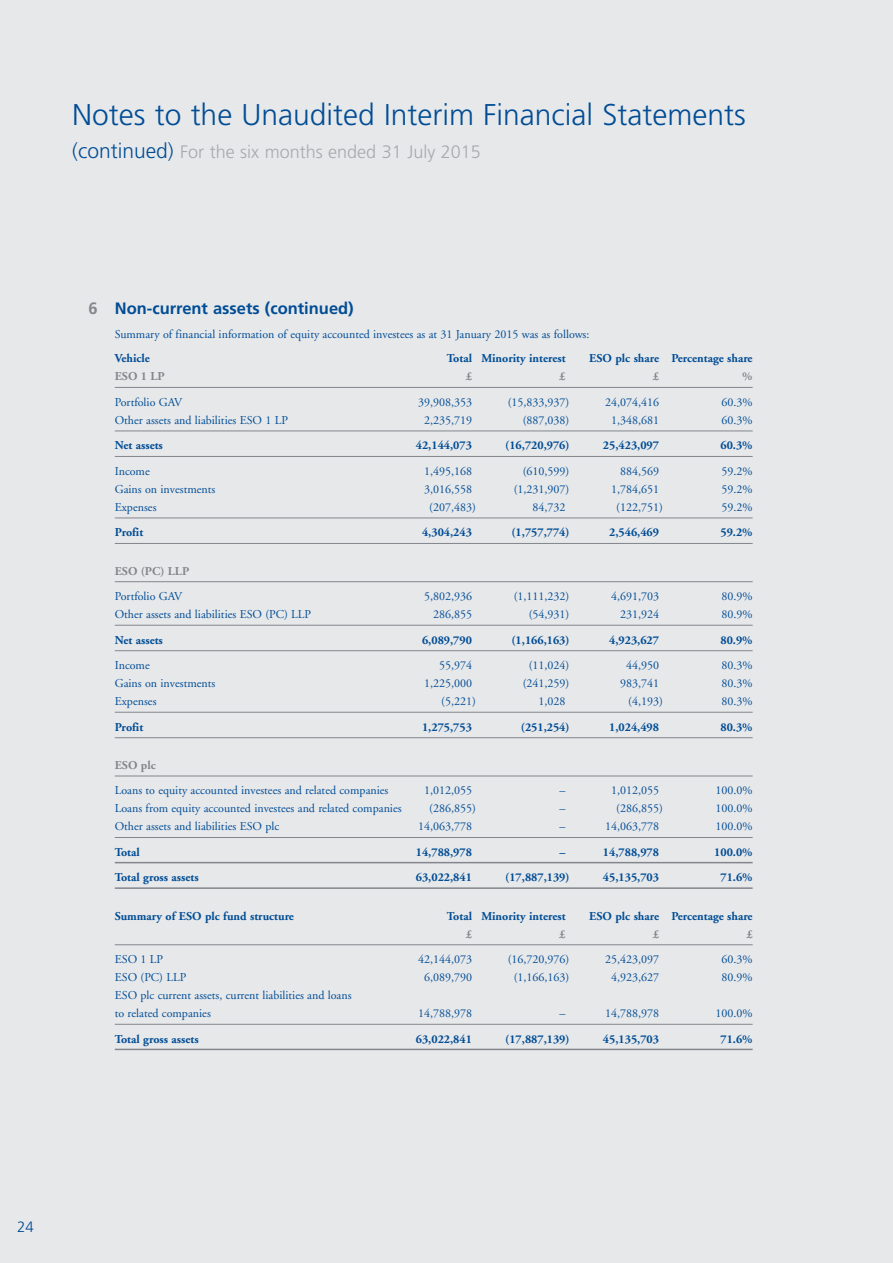
<style>
.page{position:relative;width:893px;height:1263px;background:#e7e8ea}
.page>*{position:absolute;margin:0;border:0;box-sizing:border-box;transform-origin:0 0}
.t1{font:300 30px "Frutiger";color:#014d95}
.t2{font:300 18px "Frutiger";color:#a8a9ad}
.t3{font:700 16.5px "Frutiger";color:#014d95}
.t4{font:300 15px "Frutiger";color:#014d95}
.t5{font:12px/18px "Adobe Garamond";color:#014d95}
.t6{font:700 12px "Adobe Garamond";color:#014d95}
.t7{font:700 12px "Adobe Garamond";color:#83868c}
.s1{font-size:21px;color:#014d95}
.s2{color:#83868c}
</style>
<div class="page">
<hr style="left:115px;top:1049px;width:638px;height:1px;background:#83868c">
<hr style="left:115px;top:887px;width:638px;height:2px;background:#83868c">
<hr style="left:115px;top:862px;width:638px;height:1px;background:#83868c">
<hr style="left:115px;top:1024px;width:638px;height:1px;background:#83868c">
<hr style="left:115px;top:944px;width:638px;height:1px;background:#83868c">
<hr style="left:115px;top:837px;width:638px;height:1px;background:#83868c">
<hr style="left:115px;top:776px;width:638px;height:1px;background:#83868c">
<hr style="left:115px;top:737px;width:638px;height:1px;background:#83868c">
<hr style="left:115px;top:712px;width:638px;height:1px;background:#83868c">
<hr style="left:115px;top:625px;width:638px;height:1px;background:#83868c">
<hr style="left:115px;top:650px;width:638px;height:1px;background:#83868c">
<hr style="left:115px;top:581px;width:638px;height:1px;background:#83868c">
<hr style="left:115px;top:518px;width:638px;height:1px;background:#83868c">
<hr style="left:115px;top:543px;width:638px;height:1px;background:#83868c">
<hr style="left:115px;top:431px;width:638px;height:1px;background:#83868c">
<hr style="left:115px;top:456px;width:638px;height:1px;background:#83868c">
<hr style="left:115px;top:387px;width:638px;height:1px;background:#83868c">
<h1 class="t1" style="left:72px;top:102px;width:675px">Notes to the Unaudited Interim Financial Statements</h1>
<h2 class="t2" style="left:72px;top:144px;width:410px"><span class="s1">(continued)</span> For the six months ended 31 July 2015</h2>
<h3 class="t3" style="left:89px;top:302px;width:267px"><span class="s2">6</span> Non-current assets (continued)</h3>
<p class="t5" style="left:115px;top:327px;width:476px">Summary of financial information of equity accounted investees as at 31 January 2015 was as follows:</p>
<p class="t6" style="left:115px;top:354px;width:37px">Vehicle</p>
<p class="t6" style="left:447px;top:354px;width:120px">Total Minority interest</p>
<p class="t6" style="left:589px;top:354px;width:165px">ESO plc share Percentage share</p>
<p class="t7" style="left:115px;top:372px;width:51px">ESO 1 LP</p>
<p class="t7" style="left:466px;top:372px;width:8px">£</p>
<p class="t7" style="left:559px;top:372px;width:8px">£</p>
<p class="t7" style="left:653px;top:372px;width:8px">£</p>
<p class="t7" style="left:742px;top:372px;width:12px">%</p>
<p class="t5" style="left:115px;top:394px;width:69px">Portfolio GAV</p>
<p class="t5" style="left:418px;top:394px;width:55px">39,908,353</p>
<p class="t5" style="left:508px;top:394px;width:63px">(15,833,937)</p>
<p class="t5" style="left:605px;top:394px;width:55px">24,074,416</p>
<p class="t5" style="left:721px;top:394px;width:33px">60.3%</p>
<p class="t5" style="left:115px;top:412px;width:175px">Other assets and liabilities ESO 1 LP</p>
<p class="t5" style="left:424px;top:412px;width:49px">2,235,719</p>
<p class="t5" style="left:523px;top:412px;width:48px">(887,038)</p>
<p class="t5" style="left:611px;top:412px;width:49px">1,348,681</p>
<p class="t5" style="left:721px;top:412px;width:33px">60.3%</p>
<p class="t6" style="left:115px;top:441px;width:50px">Net assets</p>
<p class="t6" style="left:416px;top:441px;width:58px">42,144,073</p>
<p class="t6" style="left:505px;top:441px;width:66px">(16,720,976)</p>
<p class="t6" style="left:603px;top:441px;width:58px">25,423,097</p>
<p class="t6" style="left:720px;top:441px;width:34px">60.3%</p>
<p class="t5" style="left:115px;top:463px;width:37px">Income</p>
<p class="t5" style="left:424px;top:463px;width:49px">1,495,168</p>
<p class="t5" style="left:523px;top:463px;width:48px">(610,599)</p>
<p class="t5" style="left:620px;top:463px;width:40px">884,569</p>
<p class="t5" style="left:721px;top:463px;width:33px">59.2%</p>
<p class="t5" style="left:115px;top:481px;width:102px">Gains on investments</p>
<p class="t5" style="left:424px;top:481px;width:49px">3,016,558</p>
<p class="t5" style="left:514px;top:481px;width:57px">(1,231,907)</p>
<p class="t5" style="left:611px;top:481px;width:49px">1,784,651</p>
<p class="t5" style="left:721px;top:481px;width:33px">59.2%</p>
<p class="t5" style="left:115px;top:499px;width:43px">Expenses</p>
<p class="t5" style="left:429px;top:499px;width:48px">(207,483)</p>
<p class="t5" style="left:533px;top:499px;width:34px">84,732</p>
<p class="t5" style="left:616px;top:499px;width:48px">(122,751)</p>
<p class="t5" style="left:721px;top:499px;width:33px">59.2%</p>
<p class="t6" style="left:115px;top:528px;width:30px">Profit</p>
<p class="t6" style="left:422px;top:528px;width:51px">4,304,243</p>
<p class="t6" style="left:512px;top:528px;width:60px">(1,757,774)</p>
<p class="t6" style="left:609px;top:528px;width:51px">2,546,469</p>
<p class="t6" style="left:720px;top:528px;width:34px">59.2%</p>
<p class="t7" style="left:115px;top:566px;width:76px">ESO (PC) LLP</p>
<p class="t5" style="left:115px;top:588px;width:69px">Portfolio GAV</p>
<p class="t5" style="left:424px;top:588px;width:49px">5,802,936</p>
<p class="t5" style="left:514px;top:588px;width:57px">(1,111,232)</p>
<p class="t5" style="left:611px;top:588px;width:49px">4,691,703</p>
<p class="t5" style="left:721px;top:588px;width:33px">80.9%</p>
<p class="t5" style="left:115px;top:606px;width:198px">Other assets and liabilities ESO (PC) LLP</p>
<p class="t5" style="left:433px;top:606px;width:40px">286,855</p>
<p class="t5" style="left:529px;top:606px;width:42px">(54,931)</p>
<p class="t5" style="left:620px;top:606px;width:40px">231,924</p>
<p class="t5" style="left:721px;top:606px;width:33px">80.9%</p>
<p class="t6" style="left:115px;top:635px;width:50px">Net assets</p>
<p class="t6" style="left:422px;top:635px;width:51px">6,089,790</p>
<p class="t6" style="left:512px;top:635px;width:60px">(1,166,163)</p>
<p class="t6" style="left:609px;top:635px;width:51px">4,923,627</p>
<p class="t6" style="left:720px;top:635px;width:34px">80.9%</p>
<p class="t5" style="left:115px;top:657px;width:37px">Income</p>
<p class="t5" style="left:439px;top:657px;width:34px">55,974</p>
<p class="t5" style="left:529px;top:657px;width:42px">(11,024)</p>
<p class="t5" style="left:626px;top:657px;width:34px">44,950</p>
<p class="t5" style="left:721px;top:657px;width:33px">80.3%</p>
<p class="t5" style="left:115px;top:675px;width:102px">Gains on investments</p>
<p class="t5" style="left:424px;top:675px;width:49px">1,225,000</p>
<p class="t5" style="left:523px;top:675px;width:48px">(241,259)</p>
<p class="t5" style="left:620px;top:675px;width:40px">983,741</p>
<p class="t5" style="left:721px;top:675px;width:33px">80.3%</p>
<p class="t5" style="left:115px;top:693px;width:43px">Expenses</p>
<p class="t5" style="left:441px;top:693px;width:36px">(5,221)</p>
<p class="t5" style="left:539px;top:693px;width:28px">1,028</p>
<p class="t5" style="left:628px;top:693px;width:36px">(4,193)</p>
<p class="t5" style="left:721px;top:693px;width:33px">80.3%</p>
<p class="t6" style="left:115px;top:722px;width:30px">Profit</p>
<p class="t6" style="left:422px;top:722px;width:51px">1,275,753</p>
<p class="t6" style="left:521px;top:722px;width:50px">(251,254)</p>
<p class="t6" style="left:609px;top:722px;width:51px">1,024,498</p>
<p class="t6" style="left:720px;top:722px;width:34px">80.3%</p>
<p class="t7" style="left:115px;top:760px;width:42px">ESO plc</p>
<p class="t5" style="left:115px;top:783px;width:275px">Loans to equity accounted investees and related companies</p>
<p class="t5" style="left:424px;top:783px;width:49px">1,012,055</p>
<p class="t5" style="left:560px;top:783px;width:7px">–</p>
<p class="t5" style="left:611px;top:783px;width:49px">1,012,055</p>
<p class="t5" style="left:715px;top:783px;width:39px">100.0%</p>
<p class="t5" style="left:115px;top:801px;width:288px">Loans from equity accounted investees and related companies</p>
<p class="t5" style="left:429px;top:801px;width:48px">(286,855)</p>
<p class="t5" style="left:560px;top:801px;width:7px">–</p>
<p class="t5" style="left:616px;top:801px;width:48px">(286,855)</p>
<p class="t5" style="left:715px;top:801px;width:39px">100.0%</p>
<p class="t5" style="left:115px;top:819px;width:166px">Other assets and liabilities ESO plc</p>
<p class="t5" style="left:418px;top:819px;width:55px">14,063,778</p>
<p class="t5" style="left:560px;top:819px;width:7px">–</p>
<p class="t5" style="left:605px;top:819px;width:55px">14,063,778</p>
<p class="t5" style="left:715px;top:819px;width:39px">100.0%</p>
<p class="t6" style="left:115px;top:847px;width:27px">Total</p>
<p class="t6" style="left:416px;top:847px;width:58px">14,788,978</p>
<p class="t6" style="left:560px;top:847px;width:7px">–</p>
<p class="t6" style="left:603px;top:847px;width:58px">14,788,978</p>
<p class="t6" style="left:714px;top:847px;width:40px">100.0%</p>
<p class="t6" style="left:115px;top:873px;width:85px">Total gross assets</p>
<p class="t6" style="left:416px;top:873px;width:58px">63,022,841</p>
<p class="t6" style="left:505px;top:873px;width:66px">(17,887,139)</p>
<p class="t6" style="left:603px;top:873px;width:58px">45,135,703</p>
<p class="t6" style="left:720px;top:873px;width:34px">71.6%</p>
<p class="t6" style="left:115px;top:911px;width:181px">Summary of ESO plc fund structure</p>
<p class="t6" style="left:447px;top:911px;width:120px">Total Minority interest</p>
<p class="t6" style="left:589px;top:911px;width:165px">ESO plc share Percentage share</p>
<p class="t7" style="left:466px;top:929px;width:8px">£</p>
<p class="t7" style="left:559px;top:929px;width:8px">£</p>
<p class="t7" style="left:653px;top:929px;width:8px">£</p>
<p class="t7" style="left:746px;top:929px;width:8px">£</p>
<p class="t5" style="left:115px;top:951px;width:50px">ESO 1 LP</p>
<p class="t5" style="left:418px;top:951px;width:55px">42,144,073</p>
<p class="t5" style="left:508px;top:951px;width:63px">(16,720,976)</p>
<p class="t5" style="left:605px;top:951px;width:55px">25,423,097</p>
<p class="t5" style="left:721px;top:951px;width:33px">60.3%</p>
<p class="t5" style="left:115px;top:969px;width:73px">ESO (PC) LLP</p>
<p class="t5" style="left:424px;top:969px;width:49px">6,089,790</p>
<p class="t5" style="left:514px;top:969px;width:57px">(1,166,163)</p>
<p class="t5" style="left:611px;top:969px;width:49px">4,923,627</p>
<p class="t5" style="left:721px;top:969px;width:33px">80.9%</p>
<p class="t5" style="left:115px;top:987px;width:238px">ESO plc current assets, current liabilities and loans to related companies</p>
<p class="t5" style="left:418px;top:1005px;width:55px">14,788,978</p>
<p class="t5" style="left:560px;top:1005px;width:7px">–</p>
<p class="t5" style="left:605px;top:1005px;width:55px">14,788,978</p>
<p class="t5" style="left:715px;top:1005px;width:39px">100.0%</p>
<p class="t6" style="left:115px;top:1034px;width:85px">Total gross assets</p>
<p class="t6" style="left:416px;top:1034px;width:58px">63,022,841</p>
<p class="t6" style="left:505px;top:1034px;width:66px">(17,887,139)</p>
<p class="t6" style="left:603px;top:1034px;width:58px">45,135,703</p>
<p class="t6" style="left:720px;top:1034px;width:34px">71.6%</p>
<p class="t4" style="left:17px;top:1220px;width:18px">24</p>
</div>
